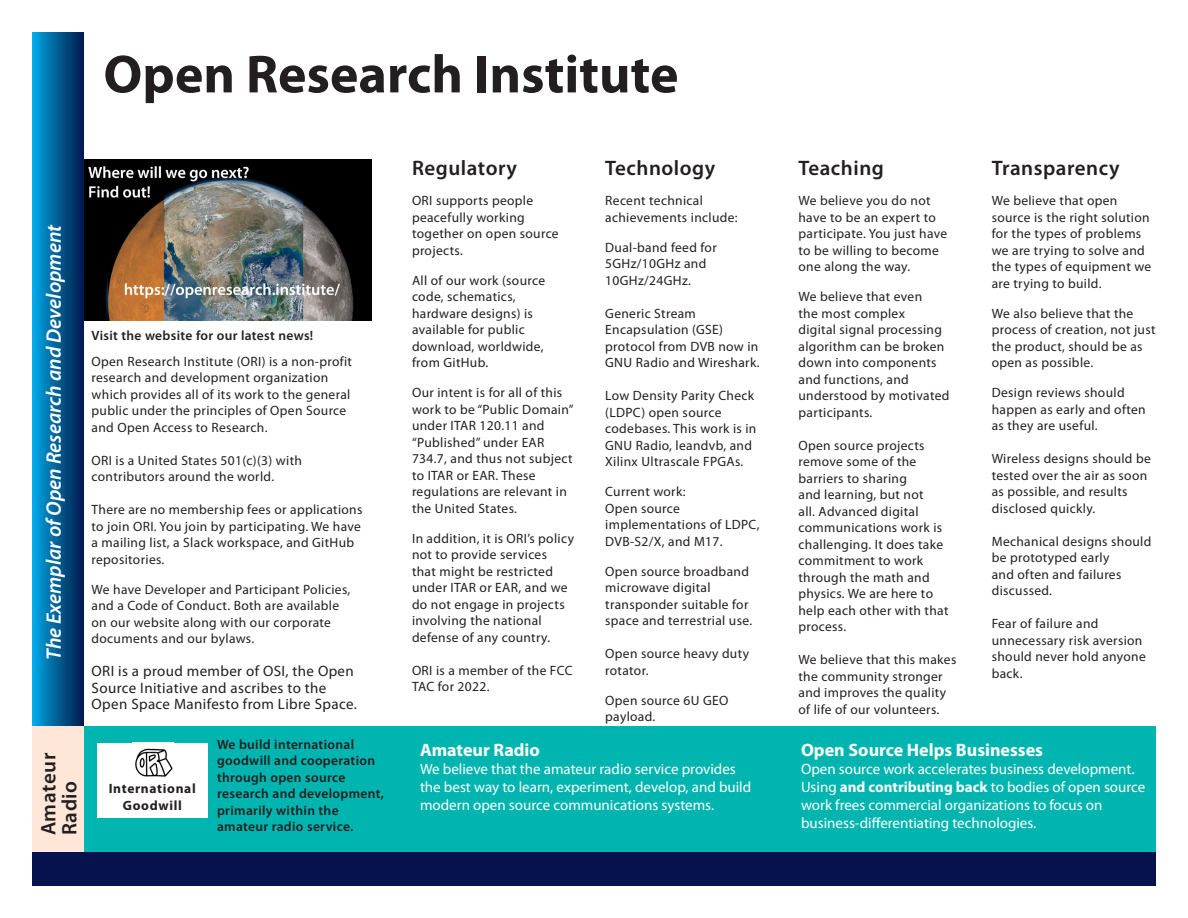
<style>
.page{position:relative;width:1188px;height:918px;background:#fff}
.page>*{position:absolute;margin:0;border:0;box-sizing:border-box;transform-origin:0 0}
.Document_Title{font:700 54px "Myriad Pro";color:#231f20}
.Head_1{font:600 21px/21px "Myriad Pro";letter-spacing:.025em;color:#231f20}
.Tagline{font:italic 600 21px "Myriad Pro";color:#fff}
.Sidebar_Head{font:700 18px "Myriad Pro";color:#fff}
.Sidebar{font:15px/18px "Myriad Pro";color:#fff}
.Body{font:15px/16.5px "Myriad Pro";letter-spacing:.025em;color:#231f20}
.Body-2{font:13.5px/16.5px "Myriad Pro";letter-spacing:.025em;color:#231f20}
.Address{font:600 13.5px/16.5px "Myriad Pro";letter-spacing:.025em;color:#231f20}
.Company_Name{font:700 13.5px/16.2px "Myriad Pro";letter-spacing:.05em;color:#231f20;text-align:center}
.s1{font-weight:700}
</style>
<div class="page">
<div style="left:32px;top:851px;width:1124px;height:35px;background:#05124e"></div>
<div style="left:32px;top:32px;width:52px;height:694px;background:linear-gradient(to right,#00a9e5,#01194c)"></div>
<div style="left:32px;top:726px;width:52px;height:125px;background:#fee7d8"></div>
<div style="left:84px;top:726px;width:1072px;height:125px;background:#00b5af"></div>
<img style="left:84px;top:159px;width:287px;height:161px">
<div style="left:98px;top:743px;width:110px;height:75px;background:#fff"></div>
<img style="left:135px;top:748px;width:38px;height:29px">
<p class="Document_Title" style="left:104px;top:39px;width:577px">Open Research Institute</p>
<p class="Tagline" style="left:40px;top:660px;width:437px;rotate:-90deg">The Exemplar of Open Research and Development</p>
<p class="Head_1" style="left:38px;top:835px;width:84px;rotate:-90deg">Amateur<br>Radio</p>
<p class="Address" style="left:92px;top:327px;width:223px">Visit the website for our latest news!</p>
<p class="Body-2" style="left:92px;top:353px;width:262px">Open Research Institute (ORI) is a non-profit research and development organization which provides all of its work to the general public under the principles of Open Source and Open Access to Research.</p>
<p class="Body-2" style="left:92px;top:452px;width:212px">ORI is a United States 501(c)(3) with contributors around the world.</p>
<p class="Body-2" style="left:92px;top:501px;width:272px">There are no membership fees or applications to join ORI. You join by participating. We have a mailing list, a Slack workspace, and GitHub repositories.</p>
<p class="Body-2" style="left:92px;top:581px;width:260px">We have Developer and Participant Policies, and a Code of Conduct. Both are available on our website along with our corporate documents and our bylaws.</p>
<p class="Body" style="left:92px;top:663px;width:267px">ORI is a proud member of OSI, the Open<br>Source Initiative and ascribes to the<br>Open Space Manifesto from Libre Space.</p>
<p class="Address" style="left:217px;top:735px;width:168px">We build international goodwill and cooperation through open source research and development, primarily within the amateur radio service.</p>
<p class="Company_Name" style="left:109px;top:780px;width:89px">International<br>Goodwill</p>
<p class="Head_1" style="left:412px;top:157px;width:107px">Regulatory</p>
<p class="Body-2" style="left:412px;top:192px;width:148px">ORI supports people peacefully working together on open source projects.</p>
<p class="Body-2" style="left:412px;top:272px;width:135px">All of our work (source code, schematics, hardware designs) is available for public download, worldwide, from GitHub.</p>
<p class="Body-2" style="left:412px;top:384px;width:163px">Our intent is for all of this work to be “Public Domain” under ITAR 120.11 and “Published” under EAR<br>734.7, and thus not subject to ITAR or EAR. These regulations are relevant in the United States.</p>
<p class="Body-2" style="left:412px;top:530px;width:164px">In addition, it is ORI’s policy not to provide services that might be restricted under ITAR or EAR, and we do not engage in projects involving the national defense of any country.</p>
<p class="Body-2" style="left:412px;top:662px;width:162px">ORI is a member of the FCC<br>TAC for 2022.</p>
<p class="Head_1" style="left:605px;top:157px;width:112px">Technology</p>
<p class="Body-2" style="left:605px;top:192px;width:134px">Recent technical achievements include:</p>
<p class="Body-2" style="left:605px;top:239px;width:113px">Dual-band feed for<br>5GHz/10GHz and<br>10GHz/24GHz.</p>
<p class="Body-2" style="left:605px;top:305px;width:156px">Generic Stream<br>Encapsulation (GSE) protocol from DVB now in<br>GNU Radio and Wireshark.</p>
<p class="Body-2" style="left:605px;top:387px;width:153px">Low Density Parity Check (LDPC) open source codebases. This work is in<br>GNU Radio, leandvb, and<br>Xilinx Ultrascale FPGAs.</p>
<p class="Body-2" style="left:605px;top:483px;width:156px">Current work:<br>Open source implementations of LDPC,<br>DVB-S2/X, and M17.</p>
<p class="Body-2" style="left:605px;top:563px;width:148px">Open source broadband microwave digital transponder suitable for space and terrestrial use.</p>
<p class="Body-2" style="left:605px;top:645px;width:145px">Open source heavy duty rotator.</p>
<p class="Body-2" style="left:605px;top:692px;width:125px">Open source 6U GEO payload.</p>
<p class="Sidebar_Head" style="left:420px;top:738px;width:121px">Amateur Radio</p>
<p class="Sidebar" style="left:420px;top:760px;width:333px">We believe that the amateur radio service provides the best way to learn, experiment, develop, and build modern open source communications systems.</p>
<p class="Head_1" style="left:798px;top:157px;width:87px">Teaching</p>
<p class="Body-2" style="left:798px;top:192px;width:150px">We believe you do not have to be an expert to participate. You just have to be willing to become one along the way.</p>
<p class="Body-2" style="left:798px;top:288px;width:152px">We believe that even<br>the most complex<br>digital signal processing algorithm can be broken down into components and functions, and understood by motivated participants.</p>
<p class="Body-2" style="left:798px;top:437px;width:151px">Open source projects remove some of the barriers to sharing<br>and learning, but not<br>all. Advanced digital communications work is challenging. It does take commitment to work through the math and physics. We are here to help each other with that process.</p>
<p class="Body-2" style="left:798px;top:651px;width:159px">We believe that this makes the community stronger and improves the quality of life of our volunteers.</p>
<p class="Head_1" style="left:992px;top:157px;width:129px">Transparency</p>
<p class="Body-2" style="left:992px;top:192px;width:161px">We believe that open source is the right solution for the types of problems we are trying to solve and the types of equipment we are trying to build.</p>
<p class="Body-2" style="left:992px;top:305px;width:165px">We also believe that the process of creation, not just the product, should be as open as possible.</p>
<p class="Body-2" style="left:992px;top:384px;width:156px">Design reviews should happen as early and often as they are useful.</p>
<p class="Body-2" style="left:992px;top:450px;width:161px">Wireless designs should be tested over the air as soon as possible, and results disclosed quickly.</p>
<p class="Body-2" style="left:992px;top:533px;width:161px">Mechanical designs should be prototyped early<br>and often and failures discussed.</p>
<p class="Body-2" style="left:992px;top:615px;width:156px">Fear of failure and unnecessary risk aversion should never hold anyone back.</p>
<p class="Sidebar_Head" style="left:801px;top:738px;width:244px">Open Source Helps Businesses</p>
<p class="Sidebar" style="left:801px;top:760px;width:346px">Open source work accelerates business development.<br>Using <span class="s1">and contributing back</span> to bodies of open source work frees commercial organizations to focus on business-differentiating technologies.</p>
</div>
